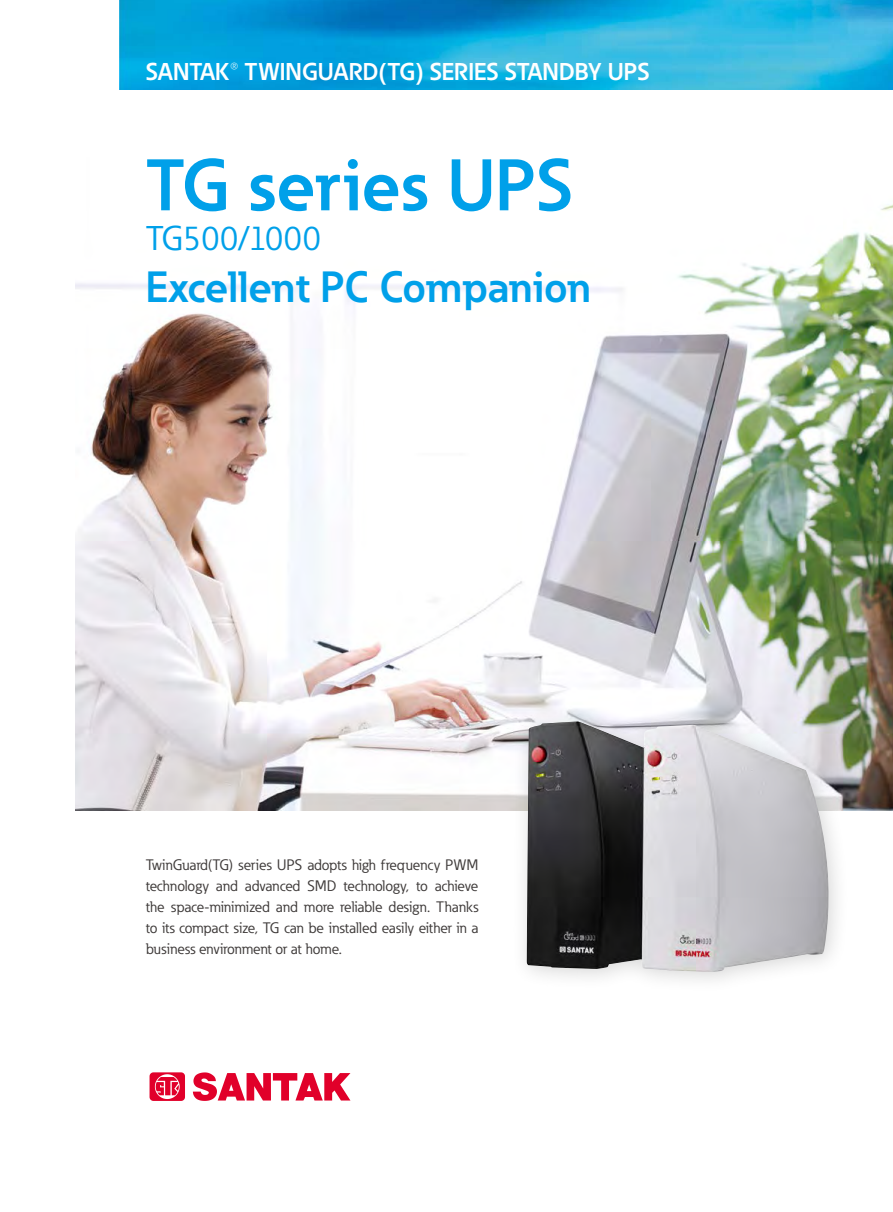
<style>
.page{position:relative;width:893px;height:1212px;background:#fff}
.page>*{position:absolute;margin:0;border:0;box-sizing:border-box;transform-origin:0 0}
.t1{font:700 72px "Eaton";color:#00a0e9}
.t2{font:700 43.2px "Eaton";color:#00a0e9}
.t3{font:33.9px "Eaton";letter-spacing:-.02em;color:#00a0e9}
.t4{font:700 24px "Eaton";color:#fff}
.t5{font:15px/21px "Eaton";color:#3e3a39;text-align:justify}
</style>
<div class="page">
<img style="left:75px;top:204px;width:818px;height:606px">
<img style="left:120px;top:0;width:773px;height:90px">
<div style="left:510px;top:706px;width:340px;height:288px;background:#000;opacity:.16"></div>
<img style="left:527px;top:721px;width:312px;height:251px">
<svg style="left:150px;top:1072px;width:201px;height:29px"></svg>
<h3 class="t4" style="left:146px;top:57px;width:505px">SANTAK® TWINGUARD(TG) SERIES STANDBY UPS</h3>
<h1 class="t1" style="left:146px;top:140px;width:428px">TG series UPS</h1>
<h3 class="t3" style="left:146px;top:217px;width:177px">TG500/1000</h3>
<h2 class="t2" style="left:146px;top:260px;width:447px">Excellent PC Companion</h2>
<p class="t5" style="left:146px;top:854px;width:334px">TwinGuard(TG) series UPS adopts high frequency PWM technology and advanced SMD technology, to achieve the space-minimized and more reliable design. Thanks to its compact size, TG can be installed easily either in a business environment or at home.</p>
</div>
